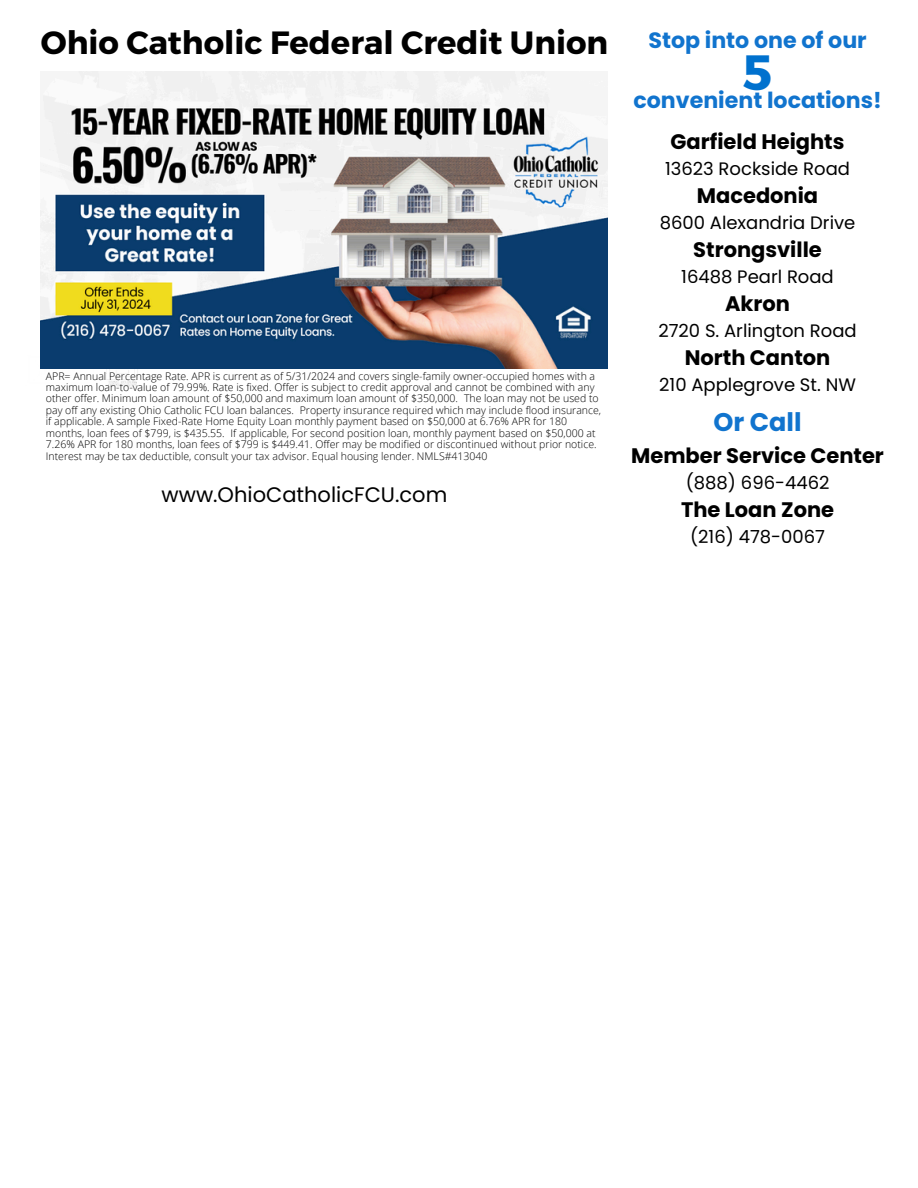
<style>
.page{position:relative;width:918px;height:1188px;background:#fff}
.page>*{position:absolute;margin:0;border:0;box-sizing:border-box;transform-origin:0 0}
.t1{font:700 49.5px "Montserrat";color:#0071ce}
.t2{font:700 32.1px "Montserrat";color:#000}
.t3{font:700 25.5px "Poppins";color:#1174ce}
.t4{font:700 22.2px "Poppins";color:#1174ce}
.t5{font:700 21px "Poppins";color:#000}
.t6{font:21px "Poppins";color:#000}
.t7{font:18px "Poppins";color:#000}
.t8{font:300 10.5px/11.4px "Open Sans";color:#000}
</style>
<div class="page">
<img style="left:40px;top:353px;width:54px;height:16px">
<img style="left:103px;top:368px;width:38px;height:19px">
<img style="left:41px;top:71px;width:567px;height:297px">
<h4 class="t2" style="left:41px;top:21px;width:569px">Ohio Catholic Federal Credit Union</h4>
<h4 class="t8" style="left:46px;top:370px;width:557px">APR= Annual Percentage Rate. APR is current as of 5/31/2024 and covers single-family owner-occupied homes with a maximum loan-to-value of 79.99%. Rate is fixed. Offer is subject to credit approval and cannot be combined with any other offer. Minimum loan amount of $50,000 and maximum loan amount of $350,000. The loan may not be used to pay off any existing Ohio Catholic FCU loan balances. Property insurance required which may include flood insurance, if applicable. A sample Fixed-Rate Home Equity Loan monthly payment based on $50,000 at 6.76% APR for 180 months, loan fees of $799, is $435.55. If applicable, For second position loan, monthly payment based on $50,000 at 7.26% APR for 180 months, loan fees of $799 is $449.41. Offer may be modified or discontinued without prior notice.<br>Interest may be tax deductible, consult your tax advisor. Equal housing lender. NMLS#413040</h4>
<h2 class="t6" style="left:162px;top:480px;width:287px">www.OhioCatholicFCU.com</h2>
<p class="t4" style="left:648px;top:24px;width:220px">Stop into one of our</p>
<p class="t4" style="left:633px;top:85px;width:250px">convenient locations!</p>
<h5 class="t1" style="left:743px;top:41px;width:31px">5</h5>
<p class="t5" style="left:671px;top:127px;width:175px">Garfield Heights</p>
<p class="t7" style="left:665px;top:156px;width:186px">13623 Rockside Road</p>
<p class="t5" style="left:697px;top:181px;width:123px">Macedonia</p>
<p class="t7" style="left:660px;top:210px;width:197px">8600 Alexandria Drive</p>
<p class="t5" style="left:693px;top:235px;width:130px">Strongsville</p>
<p class="t7" style="left:681px;top:264px;width:154px">16488 Pearl Road</p>
<p class="t5" style="left:725px;top:289px;width:66px">Akron</p>
<p class="t7" style="left:658px;top:318px;width:200px">2720 S. Arlington Road</p>
<p class="t5" style="left:685px;top:343px;width:147px">North Canton</p>
<p class="t7" style="left:659px;top:372px;width:198px">210 Applegrove St. NW</p>
<p class="t3" style="left:714px;top:404px;width:90px">Or Call</p>
<p class="t5" style="left:631px;top:441px;width:254px">Member Service Center</p>
<p class="t7" style="left:686px;top:470px;width:145px">(888) 696-4462</p>
<p class="t5" style="left:681px;top:495px;width:155px">The Loan Zone</p>
<p class="t7" style="left:690px;top:524px;width:136px">(216) 478-0067</p>
</div>
